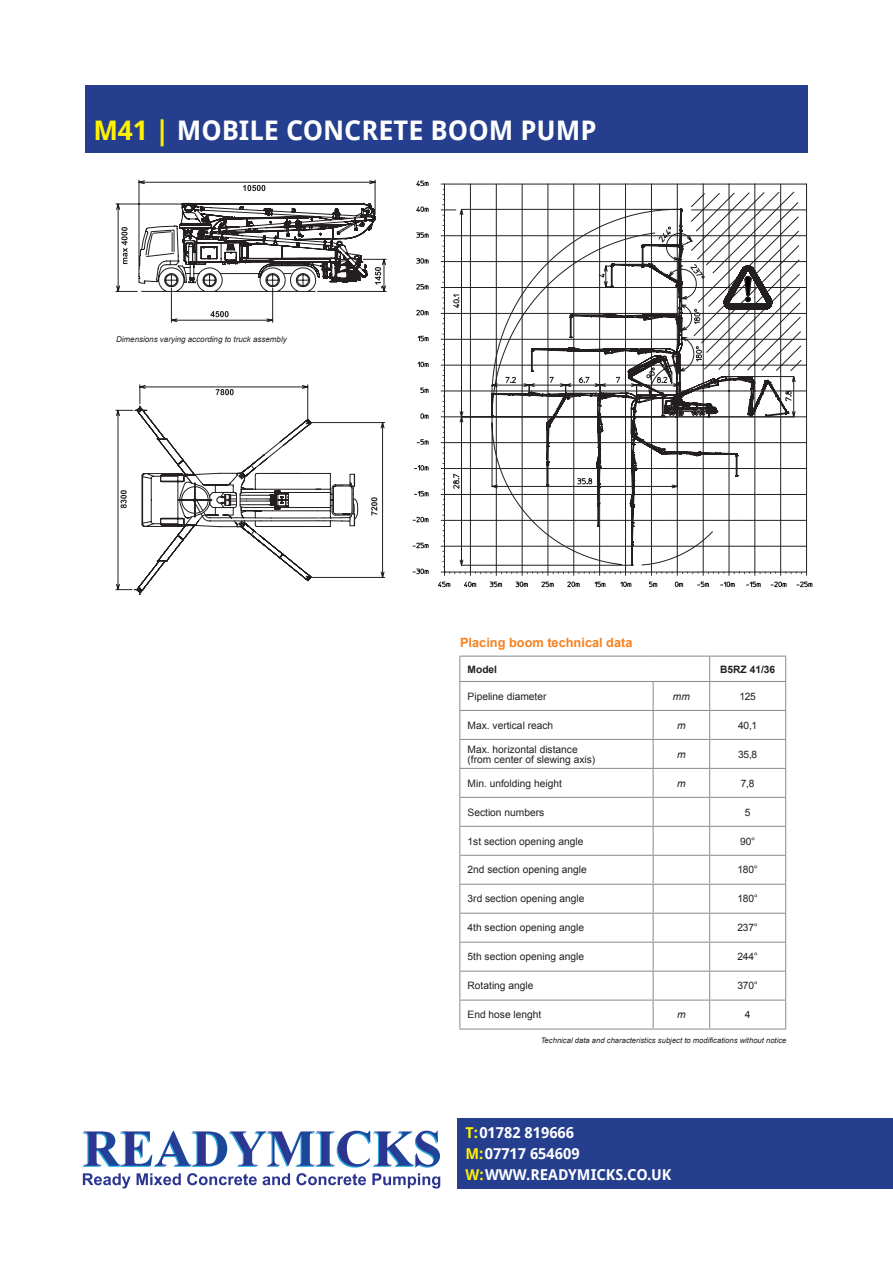
<style>
.page{position:relative;width:893px;height:1263px;background:#fff}
.page>*{position:absolute;margin:0;border:0;box-sizing:border-box;transform-origin:0 0}
.t1{font:700 27px "Droid Sans";color:#fff}
.t2{font:700 15px "Droid Sans";color:#fff}
.t3{font:700 12.75px "Arial";color:#f58220}
.t4{font:10.2px/10.2px "Arial";color:#231f20}
.t5{font:700 10.2px "Arial";color:#231f20}
.t6{font:italic 10.2px "Arial";color:#231f20}
.t7{font:italic 7.95px "Arial";color:#231f20}
.t8{font:italic 7.65px "Arial";color:#231f20}
.s1{color:#fff101}
</style>
<div class="page">
<div style="left:85px;top:85px;width:723px;height:67px;background:#253f8e"></div>
<svg style="left:413px;top:181px;width:399px;height:406px"></svg>
<svg style="left:441px;top:184px;width:366px;height:391px"></svg>
<svg style="left:453px;top:209px;width:342px;height:357px"></svg>
<svg style="left:116px;top:180px;width:271px;height:143px"></svg>
<svg style="left:116px;top:384px;width:269px;height:207px"></svg>
<svg style="left:120px;top:490px;width:7px;height:18px"></svg>
<svg style="left:371px;top:497px;width:6px;height:18px"></svg>
<svg style="left:216px;top:389px;width:18px;height:6px"></svg>
<hr style="left:459px;top:656px;width:194px;height:1px;background:#87898c">
<hr style="left:653px;top:656px;width:57px;height:1px;background:#87898c">
<hr style="left:710px;top:656px;width:76px;height:1px;background:#87898c">
<hr style="left:459px;top:681px;width:194px;height:1px;background:#87898c">
<hr style="left:653px;top:681px;width:57px;height:1px;background:#87898c">
<hr style="left:710px;top:681px;width:76px;height:1px;background:#87898c">
<hr style="left:459px;top:710px;width:194px;height:1px;background:#87898c">
<hr style="left:653px;top:710px;width:57px;height:1px;background:#87898c">
<hr style="left:710px;top:710px;width:76px;height:1px;background:#87898c">
<hr style="left:459px;top:739px;width:194px;height:1px;background:#87898c">
<hr style="left:653px;top:739px;width:57px;height:1px;background:#87898c">
<hr style="left:710px;top:739px;width:76px;height:1px;background:#87898c">
<hr style="left:459px;top:768px;width:194px;height:1px;background:#87898c">
<hr style="left:653px;top:768px;width:57px;height:1px;background:#87898c">
<hr style="left:710px;top:768px;width:76px;height:1px;background:#87898c">
<hr style="left:459px;top:797px;width:194px;height:1px;background:#87898c">
<hr style="left:653px;top:797px;width:57px;height:1px;background:#87898c">
<hr style="left:710px;top:797px;width:76px;height:1px;background:#87898c">
<hr style="left:459px;top:826px;width:194px;height:1px;background:#87898c">
<hr style="left:653px;top:826px;width:57px;height:1px;background:#87898c">
<hr style="left:710px;top:826px;width:76px;height:1px;background:#87898c">
<hr style="left:459px;top:855px;width:194px;height:1px;background:#87898c">
<hr style="left:653px;top:855px;width:57px;height:1px;background:#87898c">
<hr style="left:710px;top:855px;width:76px;height:1px;background:#87898c">
<hr style="left:459px;top:884px;width:194px;height:1px;background:#87898c">
<hr style="left:653px;top:884px;width:57px;height:1px;background:#87898c">
<hr style="left:710px;top:884px;width:76px;height:1px;background:#87898c">
<hr style="left:459px;top:913px;width:194px;height:1px;background:#87898c">
<hr style="left:653px;top:913px;width:57px;height:1px;background:#87898c">
<hr style="left:710px;top:913px;width:76px;height:1px;background:#87898c">
<hr style="left:459px;top:942px;width:194px;height:1px;background:#87898c">
<hr style="left:653px;top:942px;width:57px;height:1px;background:#87898c">
<hr style="left:710px;top:942px;width:76px;height:1px;background:#87898c">
<hr style="left:459px;top:971px;width:194px;height:1px;background:#87898c">
<hr style="left:653px;top:971px;width:57px;height:1px;background:#87898c">
<hr style="left:710px;top:971px;width:76px;height:1px;background:#87898c">
<hr style="left:459px;top:999px;width:194px;height:1px;background:#87898c">
<svg style="left:459px;top:657px;width:1px;height:371px"></svg>
<hr style="left:653px;top:999px;width:57px;height:1px;background:#87898c">
<svg style="left:653px;top:682px;width:1px;height:346px"></svg>
<hr style="left:710px;top:999px;width:76px;height:1px;background:#87898c">
<svg style="left:709px;top:657px;width:1px;height:371px"></svg>
<svg style="left:785px;top:657px;width:1px;height:371px"></svg>
<hr style="left:459px;top:1028px;width:194px;height:1px;background:#87898c">
<hr style="left:653px;top:1028px;width:57px;height:1px;background:#87898c">
<hr style="left:710px;top:1028px;width:76px;height:1px;background:#87898c">
<svg style="left:83px;top:1131px;width:357px;height:57px"></svg>
<div style="left:457px;top:1118px;width:436px;height:70px;background:#253f8e"></div>
<p class="t1" style="left:94px;top:111px;width:505px"><span class="s1">M41 |</span> MOBILE CONCRETE BOOM PUMP</p>
<p class="t7" style="left:116px;top:334px;width:172px">Dimensions varying according to truck assembly</p>
<p class="t3" style="left:460px;top:634px;width:174px">Placing boom technical data</p>
<p class="t5" style="left:468px;top:662px;width:31px">Model</p>
<p class="t5" style="left:720px;top:662px;width:57px">B5RZ 41/36</p>
<p class="t4" style="left:468px;top:691px;width:80px">Pipeline diameter</p>
<p class="t6" style="left:673px;top:689px;width:19px">mm</p>
<p class="t4" style="left:739px;top:691px;width:18px">125</p>
<p class="t4" style="left:468px;top:720px;width:87px">Max. vertical reach</p>
<p class="t6" style="left:677px;top:718px;width:10px">m</p>
<p class="t4" style="left:738px;top:720px;width:21px">40,1</p>
<p class="t4" style="left:468px;top:744px;width:129px">Max. horizontal distance (from center of slewing axis)</p>
<p class="t6" style="left:677px;top:747px;width:10px">m</p>
<p class="t4" style="left:738px;top:749px;width:21px">35,8</p>
<p class="t4" style="left:468px;top:778px;width:96px">Min. unfolding height</p>
<p class="t6" style="left:677px;top:776px;width:10px">m</p>
<p class="t4" style="left:741px;top:778px;width:15px">7,8</p>
<p class="t4" style="left:468px;top:807px;width:78px">Section numbers</p>
<p class="t4" style="left:745px;top:807px;width:7px">5</p>
<p class="t4" style="left:468px;top:836px;width:117px">1st section opening angle</p>
<p class="t4" style="left:740px;top:836px;width:16px">90°</p>
<p class="t4" style="left:468px;top:865px;width:121px">2nd section opening angle</p>
<p class="t4" style="left:737px;top:865px;width:22px">180°</p>
<p class="t4" style="left:468px;top:894px;width:119px">3rd section opening angle</p>
<p class="t4" style="left:737px;top:894px;width:22px">180°</p>
<p class="t4" style="left:468px;top:923px;width:118px">4th section opening angle</p>
<p class="t4" style="left:737px;top:923px;width:22px">237°</p>
<p class="t4" style="left:468px;top:952px;width:118px">5th section opening angle</p>
<p class="t4" style="left:737px;top:952px;width:22px">244°</p>
<p class="t4" style="left:468px;top:981px;width:67px">Rotating angle</p>
<p class="t4" style="left:737px;top:981px;width:22px">370°</p>
<p class="t4" style="left:468px;top:1010px;width:75px">End hose lenght</p>
<p class="t6" style="left:677px;top:1008px;width:10px">m</p>
<p class="t4" style="left:745px;top:1010px;width:7px">4</p>
<p class="t8" style="left:541px;top:1035px;width:247px">Technical data and characteristics subject to modifications without notice</p>
<p class="t2" style="left:466px;top:1122px;width:110px"><span class="s1">T:</span>01782 819666</p>
<p class="t2" style="left:466px;top:1143px;width:115px"><span class="s1">M:</span>07717 654609</p>
<p class="t2" style="left:466px;top:1164px;width:207px"><span class="s1">W:</span>WWW.READYMICKS.CO.UK</p>
</div>
